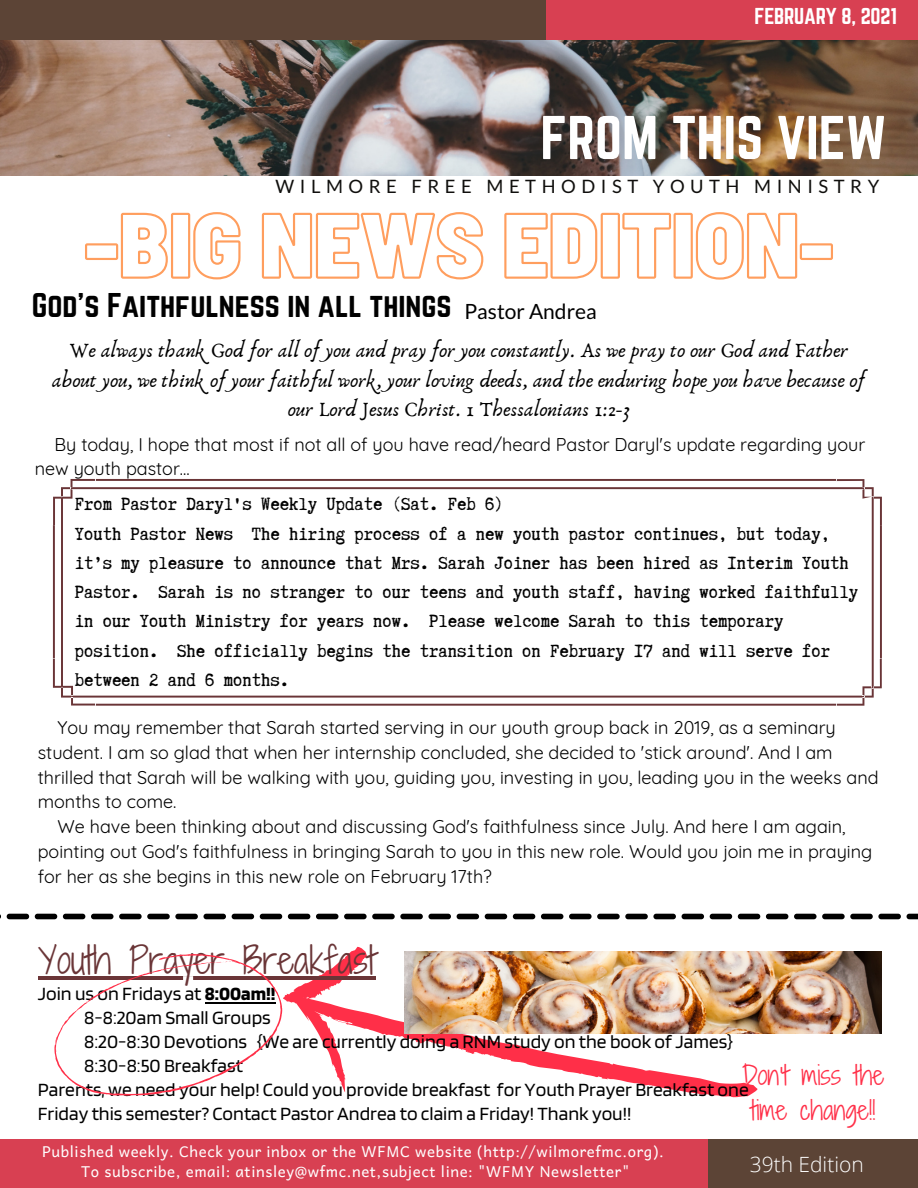
<style>
.page{position:relative;width:918px;height:1188px;background:#fff}
.page>*{position:absolute;margin:0;border:0;box-sizing:border-box;transform-origin:0 0}
.t1{font:54px "Norwester";color:#fff}
.t2{font:36px "Shadows Into Light Two";color:#6a3537}
.t3{font:30.15px "Norwester";color:#000}
.t4{font:25.5px/34.8px "Shadows Into Light Two";color:#ff2f48;text-align:center}
.t5{font:21px/29.2px "Truetypewriter Polygl OTT";color:#000}
.t6{font:21px/29.2px "Anaktoria";color:#000;text-align:center}
.t7{font:21px "Lato";color:#000}
.t8{font:300 21px "Open Sans";color:#fff}
.t9{font:20.25px "Norwester";letter-spacing:-.01em;color:#fff}
.t10{font:19.5px/24px "Blinker";color:#000}
.t11{font:18.45px "Lato";letter-spacing:.3em;color:#100f0d}
.t12{font:18px/24.8px "Quicksand";color:#000}
.t13{font:15px "Andika";letter-spacing:.04em;color:#fff}
.s1{font-weight:700}
</style>
<div class="page">
<div style="left:0;top:0;width:635px;height:41px;background:#5c4436"></div>
<div style="left:547px;top:0;width:371px;height:41px;background:#d84052"></div>
<svg style="left:275px;top:994px;width:485px;height:146px"></svg>
<div style="left:705px;top:1140px;width:213px;height:48px;background:#5c4436"></div>
<div style="left:0;top:1140px;width:708px;height:48px;background:#d84052"></div>
<img style="left:0;top:40px;width:918px;height:136px">
<hr style="left:39px;top:977px;width:337px;height:3px;background:#6a3537">
<svg style="left:54px;top:946px;width:316px;height:151px"></svg>
<img style="left:405px;top:951px;width:477px;height:82px">
<svg style="left:53px;top:479px;width:829px;height:227px"></svg>
<svg style="left:85px;top:212px;width:748px;height:68px"></svg>
<svg style="left:0;top:914px;width:918px;height:5px"></svg>
<p class="t9" style="left:754px;top:6px;width:144px">FEBRUARY 8, 2021</p>
<p class="t1" style="left:540px;top:112px;width:348px">FROM THIS VIEW</p>
<p class="t11" style="left:276px;top:175px;width:605px">WILMORE FREE METHODIST YOUTH MINISTRY</p>
<p class="t3" style="left:32px;top:291px;width:421px">God's Faithfulness in all things</p>
<p class="t7" style="left:464px;top:299px;width:134px">Pastor Andrea</p>
<p class="t6" style="left:52px;top:337px;width:815px">We always thank God for all of you and pray for you constantly. As we pray to our God and Father about you, we think of your faithful work, your loving deeds, and the enduring hope you have because of our Lord Jesus Christ. 1 Thessalonians 1:2-3</p>
<p class="t12" style="left:35px;top:432px;width:832px;text-indent:20px">By today, I hope that most if not all of you have read/heard Pastor Daryl's update regarding your new youth pastor...</p>
<p class="t5" style="left:75px;top:489px;width:430px">From Pastor Daryl's Weekly Update (Sat. Feb 6)</p>
<p class="t5" style="left:75px;top:519px;width:785px">Youth Pastor News The hiring process of a new youth pastor continues, but today, it’s my pleasure to announce that Mrs. Sarah Joiner has been hired as Interim Youth Pastor. Sarah is no stranger to our teens and youth staff, having worked faithfully in our Youth Ministry for years now. Please welcome Sarah to this temporary position. She officially begins the transition on February 17 and will serve for between 2 and 6 months.</p>
<p class="t12" style="left:38px;top:715px;width:842px;text-indent:20px">You may remember that Sarah started serving in our youth group back in 2019, as a seminary student. I am so glad that when her internship concluded, she decided to 'stick around'. And I am thrilled that Sarah will be walking with you, guiding you, investing in you, leading you in the weeks and months to come.</p>
<p class="t12" style="left:38px;top:814px;width:836px;text-indent:20px">We have been thinking about and discussing God's faithfulness since July. And here I am again, pointing out God's faithfulness in bringing Sarah to you in this new role. Would you join me in praying for her as she begins in this new role on February 17th?</p>
<p class="t2" style="left:39px;top:934px;width:339px">Youth Prayer Breakfast</p>
<p class="t10" style="left:38px;top:981px;width:239px">Join us on Fridays at <span class="s1">8:00am!!</span></p>
<p class="t10" style="left:84px;top:1005px;width:188px">8-8:20am Small Groups</p>
<p class="t10" style="left:84px;top:1029px;width:650px">8:20-8:30 Devotions {We are currently doing a RNM study on the book of James}</p>
<p class="t10" style="left:84px;top:1053px;width:160px">8:30-8:50 Breakfast</p>
<p class="t10" style="left:38px;top:1077px;width:712px">Parents, we need your help! Could you provide breakfast for Youth Prayer Breakfast one<br>Friday this semester? Contact Pastor Andrea to claim a Friday! Thank you!!</p>
<p class="t4" style="left:742px;top:1058px;width:144px">Don't miss the time change!!</p>
<p class="t13" style="left:42px;top:1138px;width:623px">Published weekly. Check your inbox or the WFMC website (http://wilmorefmc.org).</p>
<p class="t13" style="left:81px;top:1158px;width:550px">To subscribe, email: atinsley@wfmc.net,subject line: "WFMY Newsletter"</p>
<p class="t8" style="left:750px;top:1150px;width:116px">39th Edition</p>
</div>
